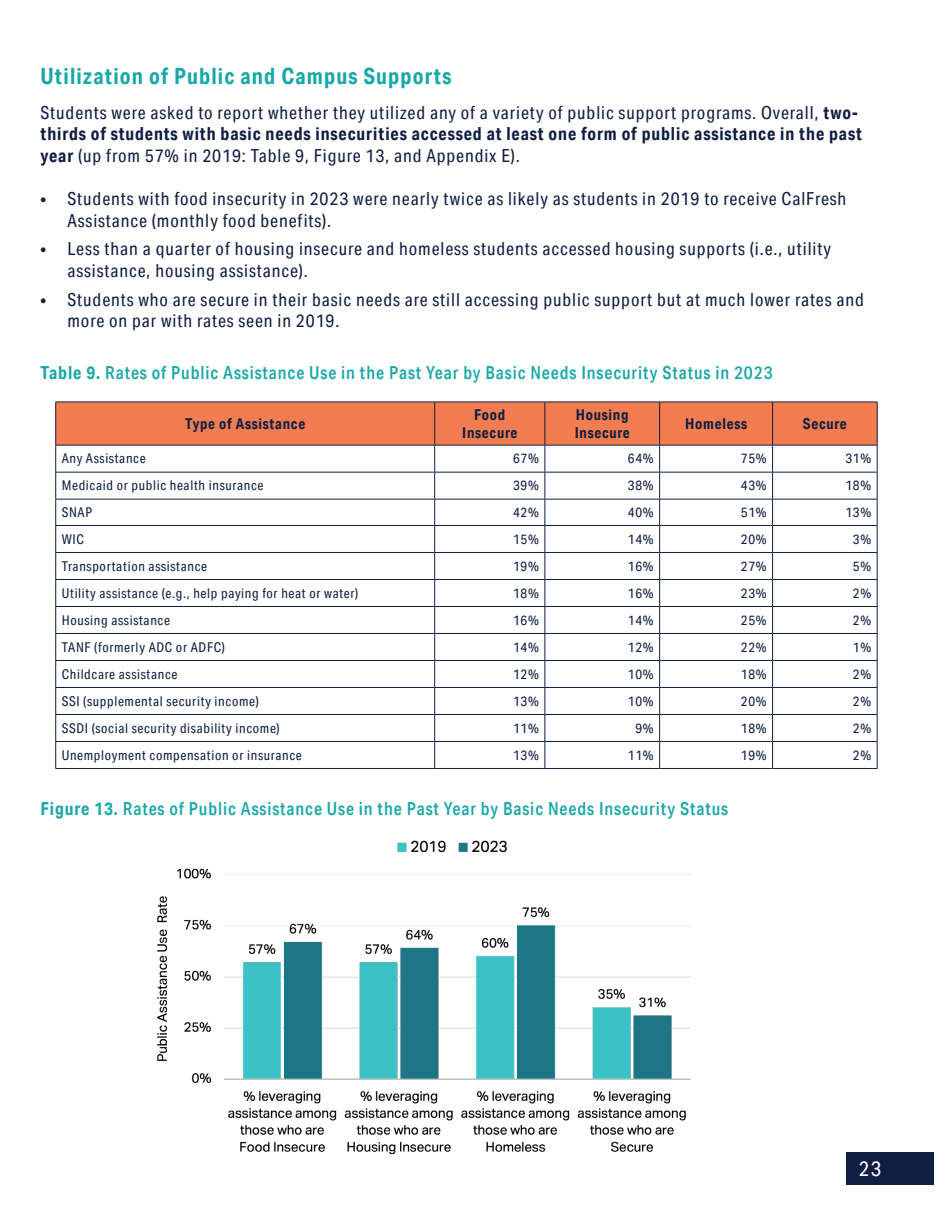
<style>
.page{position:relative;width:945px;height:1215px;background:#fff}
.page>*{position:absolute;margin:0;border:0;box-sizing:border-box;transform-origin:0 0}
.Heading_3{font:700 22.5px "Aktiv Grotesk Cd";letter-spacing:.05em;color:#1aa8a7}
.t1{font:21px "Aktiv Grotesk Cd";color:#fff}
.t2{font:18px/21.6px "Aktiv Grotesk Cd";letter-spacing:.05em;color:#0f1e41}
.Figure_titles{font:500 18px "Aktiv Grotesk Cd";letter-spacing:.05em;color:#1aa8a7}
.t3{font:700 15px "Aktiv Grotesk Cd";letter-spacing:.05em;color:#0f1e41}
.t4{font:13.5px "Aktiv Grotesk Cd";letter-spacing:.05em;color:#0f1e41}
.s1{font-weight:700}
</style>
<div class="page">
<div style="left:846px;top:1152px;width:88px;height:33px;background:#0f1e41"></div>
<svg style="left:55px;top:402px;width:823px;height:366px"></svg>
<hr style="left:55px;top:768px;width:380px;height:1px;background:#0f1e41">
<hr style="left:435px;top:768px;width:110px;height:1px;background:#0f1e41">
<hr style="left:545px;top:768px;width:115px;height:1px;background:#0f1e41">
<hr style="left:660px;top:768px;width:113px;height:1px;background:#0f1e41">
<hr style="left:773px;top:768px;width:105px;height:1px;background:#0f1e41">
<img style="left:157px;top:840px;width:534px;height:315px">
<p class="Heading_3" style="left:40px;top:62px;width:412px">Utilization of Public and Campus Supports</p>
<p class="t2" style="left:40px;top:101px;width:823px">Students were asked to report whether they utilized any of a variety of public support programs. Overall, <span class="s1">two&shy;thirds of students with basic needs insecurities accessed at least one form of public assistance in the past year</span> (up from 57% in 2019: Table 9, Figure 13, and Appendix E).</p>
<p class="t2" style="left:68px;top:188px;width:780px;text-indent:-27px">• Students with food insecurity in 2023 were nearly twice as likely as students in 2019 to receive CalFresh<br>Assistance (monthly food benefits).</p>
<p class="t2" style="left:68px;top:238px;width:765px;text-indent:-27px">• Less than a quarter of housing insecure and homeless students accessed housing supports (i.e., utility assistance, housing assistance).</p>
<p class="t2" style="left:68px;top:289px;width:798px;text-indent:-27px">• Students who are secure in their basic needs are still accessing public support but at much lower rates and more on par with rates seen in 2019.</p>
<p class="Figure_titles" style="left:40px;top:362px;width:734px"><span class="s1">Table 9.</span> Rates of Public Assistance Use in the Past Year by Basic Needs Insecurity Status in 2023</p>
<p class="t3" style="left:185px;top:414px;width:122px">Type of Assistance</p>
<p class="t3" style="left:474px;top:405px;width:33px">Food</p>
<p class="t3" style="left:462px;top:423px;width:57px">Insecure</p>
<p class="t3" style="left:576px;top:405px;width:54px">Housing</p>
<p class="t3" style="left:575px;top:423px;width:57px">Insecure</p>
<p class="t3" style="left:685px;top:414px;width:63px">Homeless</p>
<p class="t3" style="left:803px;top:414px;width:45px">Secure</p>
<p class="t4" style="left:62px;top:451px;width:85px">Any Assistance</p>
<p class="t4" style="left:513px;top:451px;width:27px">67%</p>
<p class="t4" style="left:628px;top:451px;width:27px">64%</p>
<p class="t4" style="left:741px;top:451px;width:27px">75%</p>
<p class="t4" style="left:846px;top:451px;width:27px">31%</p>
<p class="t4" style="left:62px;top:478px;width:203px">Medicaid or public health insurance</p>
<p class="t4" style="left:513px;top:478px;width:27px">39%</p>
<p class="t4" style="left:628px;top:478px;width:27px">38%</p>
<p class="t4" style="left:741px;top:478px;width:27px">43%</p>
<p class="t4" style="left:846px;top:478px;width:27px">18%</p>
<p class="t4" style="left:62px;top:504px;width:32px">SNAP</p>
<p class="t4" style="left:513px;top:504px;width:27px">42%</p>
<p class="t4" style="left:628px;top:504px;width:27px">40%</p>
<p class="t4" style="left:741px;top:504px;width:27px">51%</p>
<p class="t4" style="left:846px;top:504px;width:27px">13%</p>
<p class="t4" style="left:62px;top:531px;width:24px">WIC</p>
<p class="t4" style="left:513px;top:531px;width:27px">15%</p>
<p class="t4" style="left:628px;top:531px;width:27px">14%</p>
<p class="t4" style="left:741px;top:531px;width:27px">20%</p>
<p class="t4" style="left:853px;top:531px;width:20px">3%</p>
<p class="t4" style="left:62px;top:558px;width:147px">Transportation assistance</p>
<p class="t4" style="left:513px;top:558px;width:27px">19%</p>
<p class="t4" style="left:628px;top:558px;width:27px">16%</p>
<p class="t4" style="left:741px;top:558px;width:27px">27%</p>
<p class="t4" style="left:853px;top:558px;width:20px">5%</p>
<p class="t4" style="left:62px;top:585px;width:298px">Utility assistance (e.g., help paying for heat or water)</p>
<p class="t4" style="left:513px;top:585px;width:27px">18%</p>
<p class="t4" style="left:628px;top:585px;width:27px">16%</p>
<p class="t4" style="left:741px;top:585px;width:27px">23%</p>
<p class="t4" style="left:853px;top:585px;width:20px">2%</p>
<p class="t4" style="left:62px;top:612px;width:110px">Housing assistance</p>
<p class="t4" style="left:513px;top:612px;width:27px">16%</p>
<p class="t4" style="left:628px;top:612px;width:27px">14%</p>
<p class="t4" style="left:741px;top:612px;width:27px">25%</p>
<p class="t4" style="left:853px;top:612px;width:20px">2%</p>
<p class="t4" style="left:62px;top:639px;width:165px">TANF (formerly ADC or ADFC)</p>
<p class="t4" style="left:513px;top:639px;width:27px">14%</p>
<p class="t4" style="left:628px;top:639px;width:27px">12%</p>
<p class="t4" style="left:741px;top:639px;width:27px">22%</p>
<p class="t4" style="left:853px;top:639px;width:20px">1%</p>
<p class="t4" style="left:62px;top:666px;width:117px">Childcare assistance</p>
<p class="t4" style="left:513px;top:666px;width:27px">12%</p>
<p class="t4" style="left:628px;top:666px;width:27px">10%</p>
<p class="t4" style="left:741px;top:666px;width:27px">18%</p>
<p class="t4" style="left:853px;top:666px;width:20px">2%</p>
<p class="t4" style="left:62px;top:693px;width:199px">SSI (supplemental security income)</p>
<p class="t4" style="left:513px;top:693px;width:27px">13%</p>
<p class="t4" style="left:628px;top:693px;width:27px">10%</p>
<p class="t4" style="left:741px;top:693px;width:27px">20%</p>
<p class="t4" style="left:853px;top:693px;width:20px">2%</p>
<p class="t4" style="left:62px;top:720px;width:220px">SSDI (social security disability income)</p>
<p class="t4" style="left:513px;top:720px;width:27px">11%</p>
<p class="t4" style="left:635px;top:720px;width:20px">9%</p>
<p class="t4" style="left:741px;top:720px;width:27px">18%</p>
<p class="t4" style="left:853px;top:720px;width:20px">2%</p>
<p class="t4" style="left:62px;top:747px;width:242px">Unemployment compensation or insurance</p>
<p class="t4" style="left:513px;top:747px;width:27px">13%</p>
<p class="t4" style="left:628px;top:747px;width:27px">11%</p>
<p class="t4" style="left:741px;top:747px;width:27px">19%</p>
<p class="t4" style="left:853px;top:747px;width:20px">2%</p>
<p class="Figure_titles" style="left:40px;top:798px;width:689px"><span class="s1">Figure 13.</span> Rates of Public Assistance Use in the Past Year by Basic Needs Insecurity Status</p>
<p class="t1" style="left:859px;top:1156px;width:24px">23</p>
</div>
